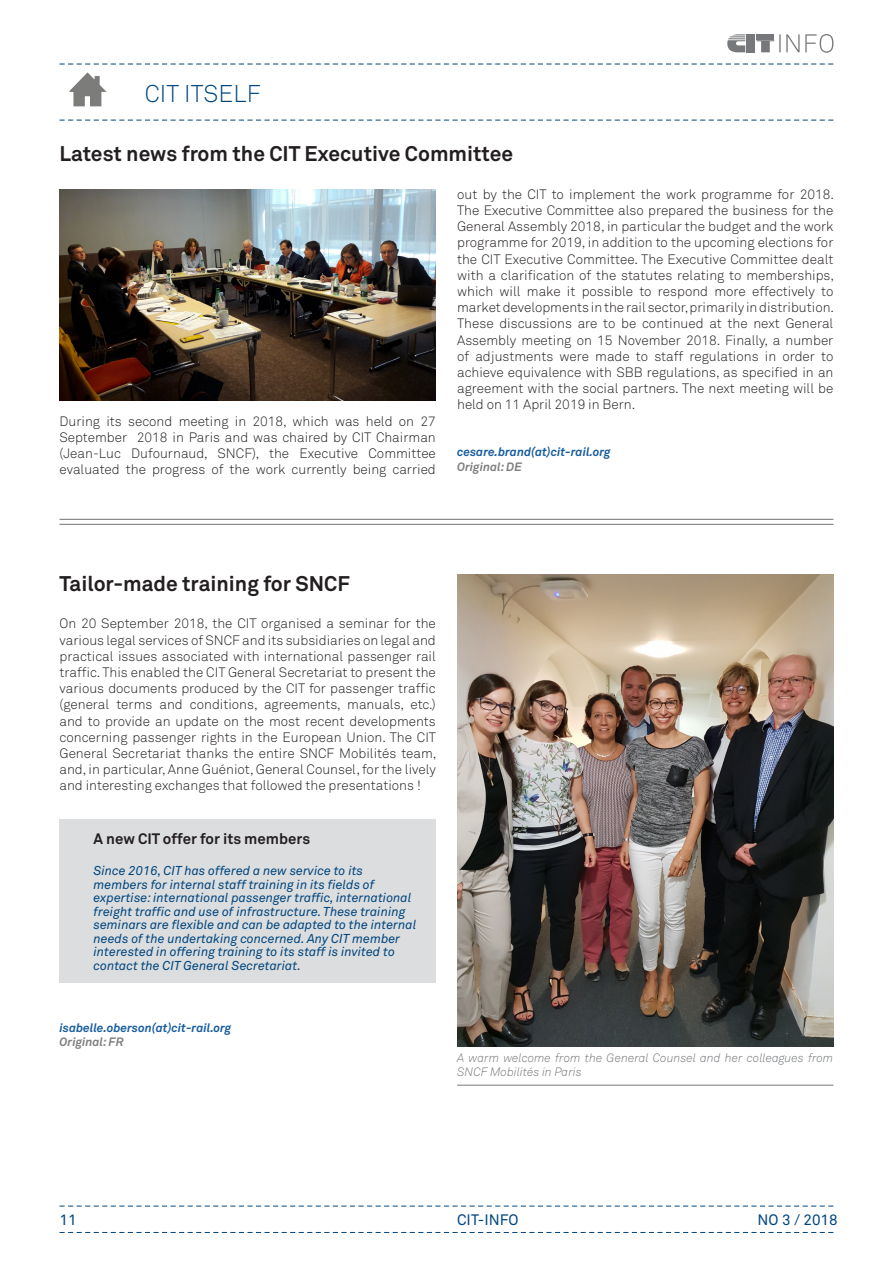
<style>
.page{position:relative;width:893px;height:1263px;background:#fff}
.page>*{position:absolute;margin:0;border:0;box-sizing:border-box;transform-origin:0 0}
.Kapitel_D{font:300 24px "Akkurat Std";letter-spacing:.01em;color:#00467e}
.t1{font:700 21px "Akkurat Std";color:#231f20}
.Untertitel_einzug_D{font:700 15px "Akkurat Std";color:#231f20}
.t2{font:15px "Akkurat Std";color:#00467e}
.t3{font:300 13.5px/16.2px "Akkurat Std";color:#231f20;text-align:justify}
.Link_liste_1{font:italic 12.75px/13.5px "Akkurat Std";color:#00467e}
.t4{font:italic 300 12px/14.4px "Akkurat Std";color:#76787b}
.t5{font:italic 700 12px "Akkurat Std";color:#175d9e}
.t6{font:italic 700 12px "Akkurat Std";color:#808080}
</style>
<div class="page">
<svg style="left:60px;top:1232px;width:773px;height:1px"></svg>
<svg style="left:60px;top:1206px;width:773px;height:1px"></svg>
<svg style="left:60px;top:64px;width:773px;height:1px"></svg>
<svg style="left:727px;top:34px;width:106px;height:19px"></svg>
<svg style="left:60px;top:120px;width:773px;height:1px"></svg>
<img style="left:69px;top:72px;width:38px;height:35px">
<hr style="left:60px;top:524px;width:773px;height:1px;background:#76787b">
<hr style="left:60px;top:519px;width:773px;height:1px;background:#76787b">
<img style="left:60px;top:189px;width:376px;height:212px">
<img style="left:457px;top:574px;width:376px;height:472px">
<div style="left:60px;top:819px;width:376px;height:163px;background:#dcdddf"></div>
<hr style="left:457px;top:1085px;width:376px;height:1px;background:#76787b">
<p class="Kapitel_D" style="left:145px;top:79px;width:118px">CIT ITSELF</p>
<p class="t1" style="left:60px;top:141px;width:455px">Latest news from the CIT Executive Committee</p>
<p class="t3" style="left:60px;top:413px;width:378px">During its second meeting in 2018, which was held on 27<br>September 2018 in Paris and was chaired by CIT Chairman (Jean-Luc Dufournaud, SNCF), the Executive Committee evaluated the progress of the work currently being carried</p>
<p class="t3" style="left:457px;top:186px;width:378px">out by the CIT to implement the work programme for 2018.<br>The Executive Committee also prepared the business for the General Assembly 2018, in particular the budget and the work programme for 2019, in addition to the upcoming elections for the CIT Executive Committee. The Executive Committee dealt with a clarification of the statutes relating to memberships, which will make it possible to respond more effectively to market developments in the rail sector, primarily in distribution.<br>These discussions are to be continued at the next General Assembly meeting on 15 November 2018. Finally, a number of adjustments were made to staff regulations in order to achieve equivalence with SBB regulations, as specified in an agreement with the social partners. The next meeting will be held on 11 April 2019 in Bern.</p>
<p class="t5" style="left:457px;top:445px;width:155px">cesare.brand(at)cit-rail.org</p>
<p class="t6" style="left:457px;top:459px;width:66px">Original: DE</p>
<p class="t1" style="left:60px;top:570px;width:292px">Tailor-made training for SNCF</p>
<p class="t3" style="left:60px;top:615px;width:378px">On 20 September 2018, the CIT organised a seminar for the various legal services of SNCF and its subsidiaries on legal and practical issues associated with international passenger rail traffic. This enabled the CIT General Secretariat to present the various documents produced by the CIT for passenger traffic (general terms and conditions, agreements, manuals, etc.) and to provide an update on the most recent developments concerning passenger rights in the European Union. The CIT General Secretariat thanks the entire SNCF Mobilités team, and, in particular, Anne Guéniot, General Counsel, for the lively and interesting exchanges that followed the presentations !</p>
<p class="Untertitel_einzug_D" style="left:94px;top:829px;width:218px">A new CIT offer for its members</p>
<p class="Link_liste_1" style="left:94px;top:864px;width:324px">Since 2016, CIT has offered a new service to its members for internal staff training in its fields of expertise: international passenger traffic, international freight traffic and use of infrastructure. These training seminars are flexible and can be adapted to the internal needs of the undertaking concerned. Any CIT member interested in offering training to its staff is invited to contact the CIT General Secretariat.</p>
<p class="t5" style="left:60px;top:1020px;width:173px">isabelle.oberson(at)cit-rail.org</p>
<p class="t6" style="left:60px;top:1034px;width:66px">Original: FR</p>
<p class="t4" style="left:457px;top:1050px;width:378px">A warm welcome from the General Counsel and her colleagues from<br>SNCF Mobilités in Paris</p>
<p class="t2" style="left:60px;top:1211px;width:19px">11</p>
<p class="t2" style="left:457px;top:1211px;width:63px">CIT-INFO</p>
<p class="t2" style="left:757px;top:1211px;width:82px">NO 3 / 2018</p>
</div>
